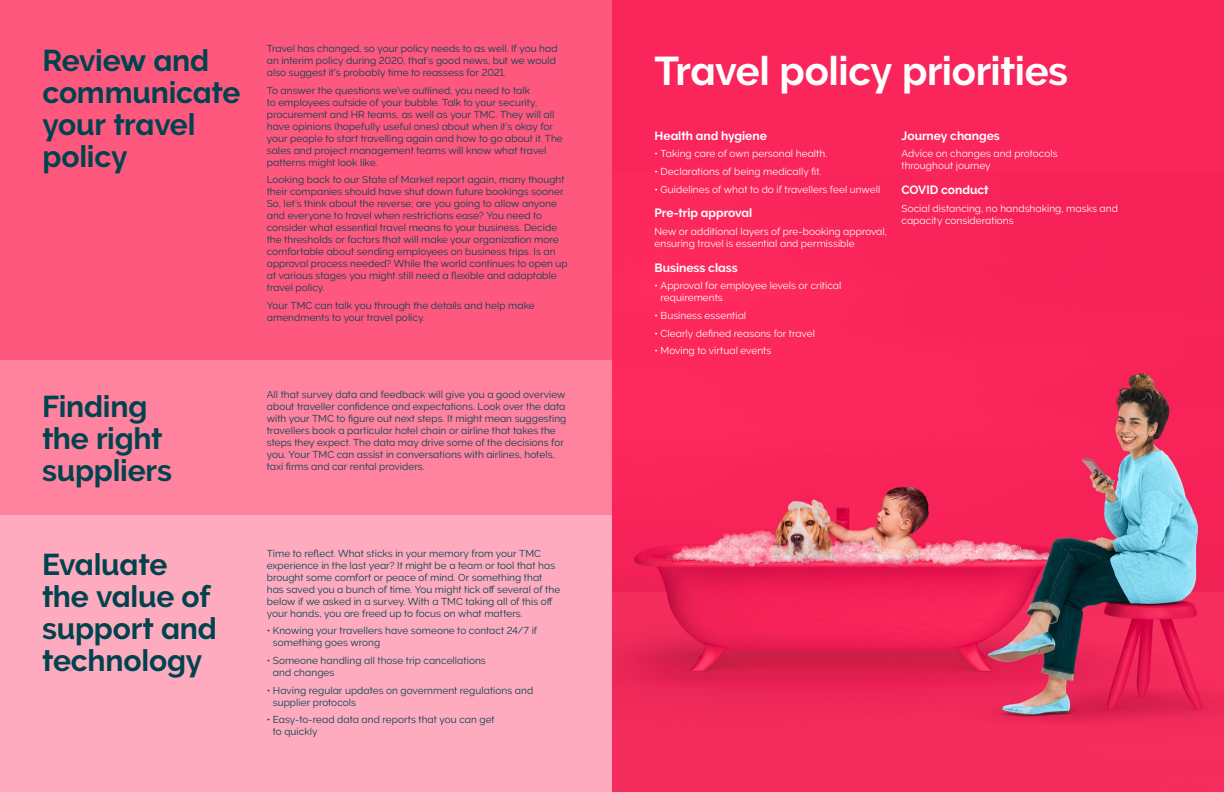
<style>
.page{position:relative;width:1224px;height:792px;background:#fff}
.page>*{position:absolute;margin:0;border:0;box-sizing:border-box;transform-origin:0 0}
.t1{font:700 40px "Raleway";letter-spacing:-.01em;color:#fff}
.t2{font:700 30px/32px "Raleway";letter-spacing:-.005em;color:#00434e}
.t3{font:700 12px "Raleway";color:#fff}
.t4{font:10px/12px "Raleway";letter-spacing:.005em;color:#00434e}
.t5{font:10px/12px "Raleway";letter-spacing:.005em;color:#fff}
</style>
<div class="page">
<div style="left:0;top:0;width:612px;height:360px;background:#ff587f"></div>
<div style="left:0;top:360px;width:612px;height:156px;background:#ff829f"></div>
<div style="left:0;top:516px;width:612px;height:276px;background:#ffabbf"></div>
<div style="left:612px;top:0;width:612px;height:792px;background:#fa255b"></div>
<img style="left:612px;top:372px;width:612px;height:353px">
<h2 class="t2" style="left:43px;top:44px;width:200px">Review and communicate your travel policy</h2>
<p class="t4" style="left:267px;top:42px;width:292px">Travel has changed, so your policy needs to as well. If you had an interim policy during 2020, that’s good news, but we would also suggest it’s probably time to reassess for 2021.</p>
<p class="t4" style="left:267px;top:84px;width:298px">To answer the questions we’ve outlined, you need to talk<br>to employees outside of your bubble. Talk to your security, procurement and HR teams, as well as your TMC. They will all have opinions (hopefully useful ones) about when it’s okay for your people to start travelling again and how to go about it. The sales and project management teams will know what travel patterns might look like.</p>
<p class="t4" style="left:267px;top:174px;width:302px">Looking back to our State of Market report again, many thought their companies should have shut down future bookings sooner.<br>So, let’s think about the reverse; are you going to allow anyone and everyone to travel when restrictions ease? You need to consider what essential travel means to your business. Decide the thresholds or factors that will make your organization more comfortable about sending employees on business trips. Is an approval process needed? While the world continues to open up at various stages you might still need a flexible and adaptable travel policy.</p>
<p class="t4" style="left:267px;top:299px;width:269px">Your TMC can talk you through the details and help make amendments to your travel policy.</p>
<h2 class="t2" style="left:42px;top:391px;width:131px">Finding the right suppliers</h2>
<h2 class="t2" style="left:42px;top:549px;width:176px">Evaluate the value of support and technology</h2>
<p class="t4" style="left:267px;top:389px;width:301px">All that survey data and feedback will give you a good overview about traveller confidence and expectations. Look over the data with your TMC to figure out next steps. It might mean suggesting travellers book a particular hotel chain or airline that takes the steps they expect. The data may drive some of the decisions for you. Your TMC can assist in conversations with airlines, hotels, taxi firms and car rental providers.</p>
<p class="t4" style="left:267px;top:547px;width:295px">Time to reflect. What sticks in your memory from your TMC experience in the last year? It might be a team or tool that has brought some comfort or peace of mind. Or something that has saved you a bunch of time. You might tick off several of the below if we asked in a survey. With a TMC taking all of this off your hands, you are freed up to focus on what matters.</p>
<p class="t4" style="left:273px;top:625px;width:266px;text-indent:-6px">• Knowing your travellers have someone to contact 24/7 if something goes wrong</p>
<p class="t4" style="left:273px;top:654px;width:214px;text-indent:-6px">• Someone handling all those trip cancellations and changes</p>
<p class="t4" style="left:273px;top:684px;width:262px;text-indent:-6px">• Having regular updates on government regulations and supplier protocols</p>
<p class="t4" style="left:273px;top:714px;width:223px;text-indent:-6px">• Easy-to-read data and reports that you can get to quickly</p>
<h1 class="t1" style="left:655px;top:49px;width:415px">Travel policy priorities</h1>
<p class="t3" style="left:655px;top:129px;width:114px">Health and hygiene</p>
<p class="t5" style="left:655px;top:148px;width:174px">• Taking care of own personal health.</p>
<p class="t5" style="left:655px;top:166px;width:168px">• Declarations of being medically fit.</p>
<p class="t5" style="left:655px;top:183px;width:227px">• Guidelines of what to do if travellers feel unwell</p>
<p class="t3" style="left:655px;top:206px;width:99px">Pre-trip approval</p>
<p class="t5" style="left:655px;top:225px;width:234px">New or additional layers of pre-booking approval, ensuring travel is essential and permissible</p>
<p class="t3" style="left:655px;top:261px;width:85px">Business class</p>
<p class="t5" style="left:661px;top:280px;width:182px;text-indent:-6px">• Approval for employee levels or critical requirements</p>
<p class="t5" style="left:655px;top:309px;width:93px">• Business essential</p>
<p class="t5" style="left:655px;top:327px;width:162px">• Clearly defined reasons for travel</p>
<p class="t5" style="left:655px;top:345px;width:118px">• Moving to virtual events</p>
<p class="t3" style="left:902px;top:129px;width:100px">Journey changes</p>
<p class="t5" style="left:902px;top:148px;width:158px">Advice on changes and protocols throughout journey</p>
<p class="t3" style="left:902px;top:183px;width:89px">COVID conduct</p>
<p class="t5" style="left:902px;top:202px;width:218px">Social distancing, no handshaking, masks and capacity considerations</p>
</div>
